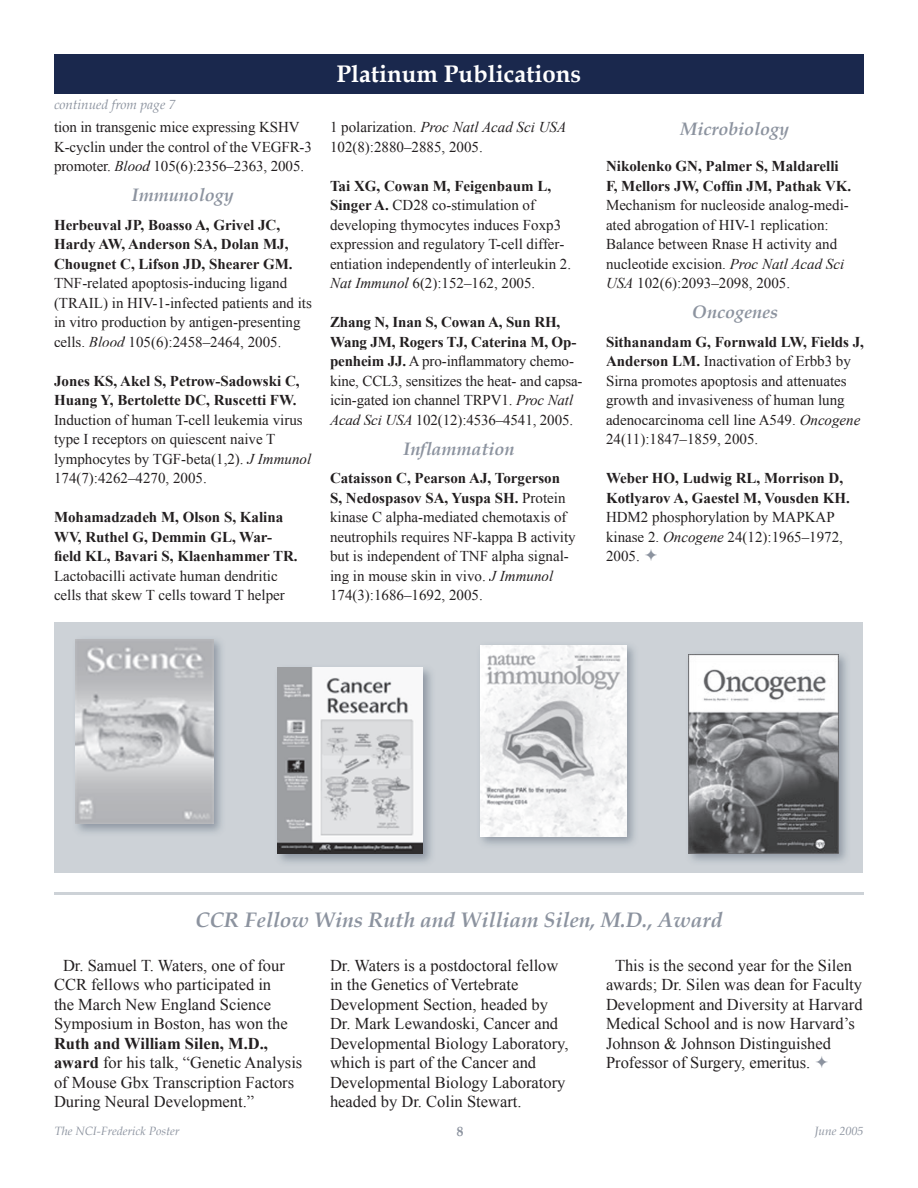
<style>
.page{position:relative;width:918px;height:1188px;background:#fff}
.page>*{position:absolute;margin:0;border:0;box-sizing:border-box;transform-origin:0 0}
.t1{font:700 24px "Book Antiqua";color:#fff}
.t2{font:italic 700 21px "Book Antiqua";color:#8c939f}
.t3{font:italic 700 18px "Book Antiqua";color:#8c939f}
.t4{font:16.5px/19.5px "Times New Roman";color:#231f20}
.t5{font:15px/19.5px "Times New Roman";color:#231f20}
.t6{font:700 15px/19.5px "Times New Roman";color:#231f20}
.t7{font:italic 13.5px "Book Antiqua";color:#8c939f}
.t8{font:700 13.5px "Book Antiqua";color:#8c939f}
.t9{font:italic 12px "Book Antiqua";color:#8c939f}
.s1{font-style:italic}
.s2{font-weight:700}
</style>
<div class="page">
<div style="left:54px;top:54px;width:810px;height:40px;background:#1a284d"></div>
<hr style="left:54px;top:892px;width:810px;height:3px;background:#cdd2d7">
<div style="left:55px;top:622px;width:808px;height:250px;background:#cdd2d7"></div>
<img style="left:75px;top:639px;width:147px;height:194px">
<img style="left:76px;top:639px;width:137px;height:184px">
<img style="left:277px;top:667px;width:155px;height:196px">
<img style="left:278px;top:668px;width:145px;height:185px">
<img style="left:481px;top:645px;width:154px;height:200px">
<img style="left:480px;top:645px;width:146px;height:192px">
<img style="left:688px;top:654px;width:159px;height:208px">
<img style="left:688px;top:654px;width:150px;height:199px">
<p class="t7" style="left:54px;top:95px;width:123px">continued from page 7</p>
<p class="t5" style="left:54px;top:117px;width:259px">tion in transgenic mice expressing KSHV<br>K-cyclin under the control of the VEGFR-3 promoter. <span class="s1">Blood</span> 105(6):2356–2363, 2005.</p>
<p class="t3" style="left:132px;top:182px;width:104px">Immunology</p>
<p class="t6" style="left:54px;top:214px;width:240px">Herbeuval JP, Boasso A, Grivel JC,<br>Hardy AW, Anderson SA, Dolan MJ,<br>Chougnet C, Lifson JD, Shearer GM.</p>
<p class="t5" style="left:54px;top:273px;width:260px">TNF-related apoptosis-inducing ligand (TRAIL) in HIV-1-infected patients and its in vitro production by antigen-presenting cells. <span class="s1">Blood</span> 105(6):2458–2464, 2005.</p>
<p class="t6" style="left:54px;top:370px;width:247px">Jones KS, Akel S, Petrow-Sadowski C,<br>Huang Y, Bertolette DC, Ruscetti FW.</p>
<p class="t5" style="left:54px;top:410px;width:259px">Induction of human T-cell leukemia virus type I receptors on quiescent naive T lymphocytes by TGF-beta(1,2). <span class="s1">J Immunol </span>174(7):4262–4270, 2005.</p>
<p class="t6" style="left:54px;top:507px;width:245px">Mohamadzadeh M, Olson S, Kalina<br>WV, Ruthel G, Demmin GL, War&shy;field KL, Bavari S, Klaenhammer TR.</p>
<p class="t5" style="left:54px;top:566px;width:232px">Lactobacilli activate human dendritic cells that skew T cells toward T helper</p>
<h1 class="t1" style="left:337px;top:57px;width:246px">Platinum Publications</h1>
<p class="t5" style="left:330px;top:117px;width:238px">1 polarization. <span class="s1">Proc Natl Acad Sci USA<br></span>102(8):2880–2885, 2005.</p>
<p class="t5" style="left:330px;top:176px;width:243px"><span class="s2">Tai XG, Cowan M, Feigenbaum L, Singer A.</span> CD28 co-stimulation of developing thymocytes induces Foxp3 expression and regulatory T-cell differ&shy;entiation independently of interleukin 2.<br><span class="s1">Nat Immunol</span> 6(2):152–162, 2005.</p>
<p class="t5" style="left:330px;top:312px;width:254px"><span class="s2">Zhang N, Inan S, Cowan A, Sun RH, Wang JM, Rogers TJ, Caterina M, Op&shy;penheim JJ.</span> A pro-inflammatory chemo&shy;kine, CCL3, sensitizes the heat- and capsa&shy;icin-gated ion channel TRPV1. <span class="s1">Proc Natl Acad Sci USA</span> 102(12):4536–4541, 2005.</p>
<p class="t3" style="left:403px;top:436px;width:113px">Inflammation</p>
<p class="t5" style="left:330px;top:468px;width:247px"><span class="s2">Cataisson C, Pearson AJ, Torgerson S, Nedospasov SA, Yuspa SH.</span> Protein kinase C alpha-mediated chemotaxis of neutrophils requires NF-kappa B activity but is independent of TNF alpha signal&shy;ing in mouse skin in vivo. <span class="s1">J Immunol </span>174(3):1686–1692, 2005.</p>
<p class="t3" style="left:681px;top:116px;width:110px">Microbiology</p>
<p class="t6" style="left:606px;top:156px;width:247px">Nikolenko GN, Palmer S, Maldarelli<br>F, Mellors JW, Coffin JM, Pathak VK.</p>
<p class="t5" style="left:606px;top:195px;width:244px">Mechanism for nucleoside analog-medi&shy;ated abrogation of HIV-1 replication:<br>Balance between Rnase H activity and nucleotide excision. <span class="s1">Proc Natl Acad Sci USA</span> 102(6):2093–2098, 2005.</p>
<p class="t3" style="left:692px;top:299px;width:87px">Oncogenes</p>
<p class="t5" style="left:606px;top:332px;width:259px"><span class="s2">Sithanandam G, Fornwald LW, Fields J, Anderson LM.</span> Inactivation of Erbb3 by Sirna promotes apoptosis and attenuates growth and invasiveness of human lung adenocarcinoma cell line A549. <span class="s1">Oncogene </span>24(11):1847–1859, 2005.</p>
<p class="t6" style="left:606px;top:468px;width:245px">Weber HO, Ludwig RL, Morrison D,<br>Kotlyarov A, Gaestel M, Vousden KH.</p>
<p class="t5" style="left:606px;top:507px;width:239px">HDM2 phosphorylation by MAPKAP kinase 2. <span class="s1">Oncogene</span> 24(12):1965–1972,<br>2005.</p>
<h2 class="t2" style="left:196px;top:906px;width:528px">CCR Fellow Wins Ruth and William Silen, M.D., Award</h2>
<p class="t4" style="left:54px;top:955px;width:235px;text-indent:9px">Dr. Samuel T. Waters, one of four<br>CCR fellows who participated in the March New England Science<br>Symposium in Boston, has won the</p>
<p class="t4" style="left:54px;top:1033px;width:250px"><span class="s2">Ruth and William Silen, M.D., award</span> for his talk, “Genetic Analysis of Mouse Gbx Transcription Factors During Neural Development.”</p>
<p class="t4" style="left:330px;top:955px;width:240px">Dr. Waters is a postdoctoral fellow in the Genetics of Vertebrate<br>Development Section, headed by<br>Dr. Mark Lewandoski, Cancer and<br>Developmental Biology Laboratory, which is part of the Cancer and<br>Developmental Biology Laboratory headed by Dr. Colin Stewart.</p>
<p class="t4" style="left:606px;top:955px;width:258px;text-indent:9px">This is the second year for the Silen awards; Dr. Silen was dean for Faculty Development and Diversity at Harvard Medical School and is now Harvard’s Johnson &amp; Johnson Distinguished Professor of Surgery, emeritus.</p>
<p class="t9" style="left:54px;top:1123px;width:126px">The NCI-Frederick Poster</p>
<p class="t8" style="left:457px;top:1123px;width:8px">8</p>
<p class="t9" style="left:815px;top:1123px;width:51px">June 2005</p>
</div>
